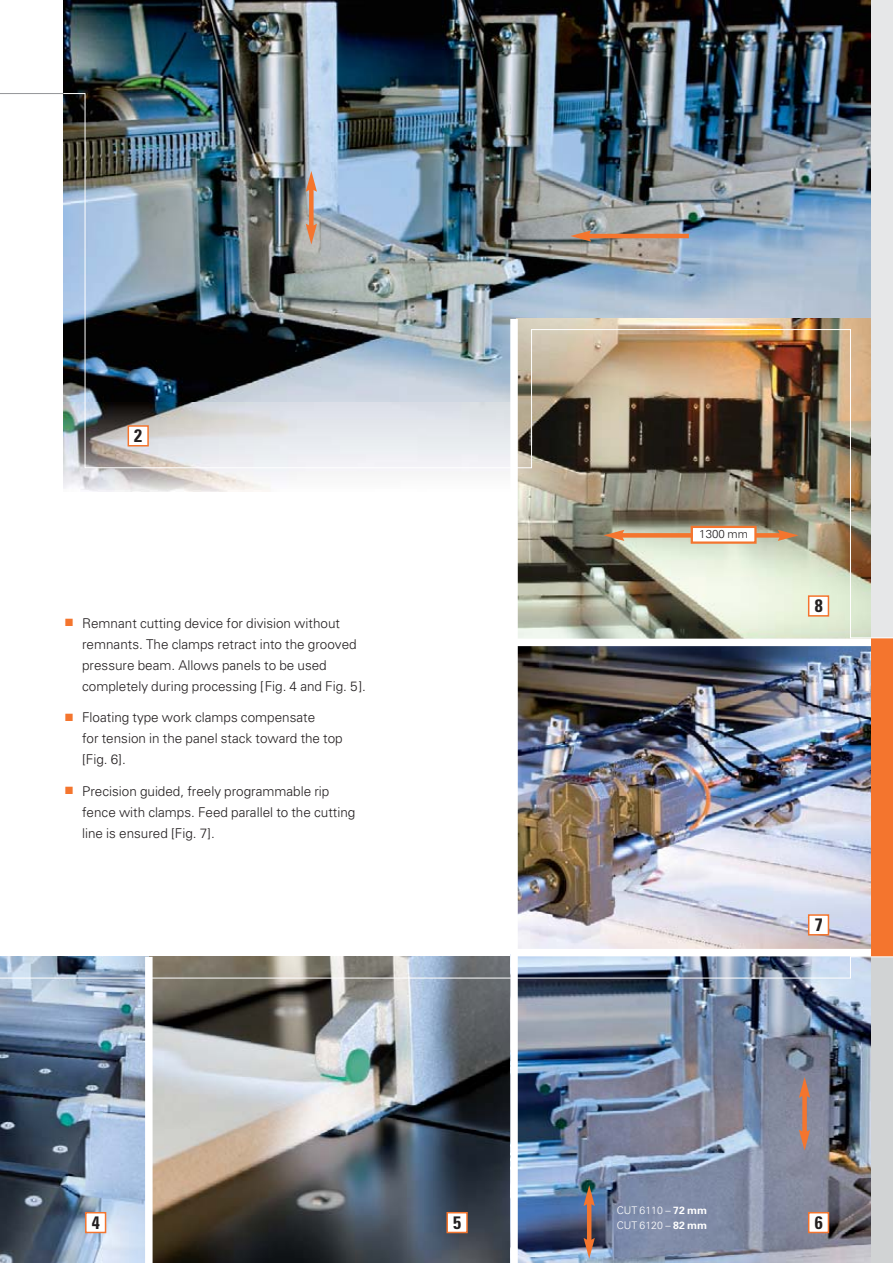
<style>
.page{position:relative;width:893px;height:1263px;background:#fff}
.page>*{position:absolute;margin:0;border:0;box-sizing:border-box;transform-origin:0 0}
.t1{font:700 condensed 18px "Univers";color:#231f20}
.t2{font:300 13.5px/21px "Univers";color:#231f20}
.t3{font:300 11.55px "Univers";color:#231f20}
.t4{font:300 10.5px/15px "Univers";color:#fff}
.s1{color:#f4752e}
.s2{font-weight:700}
</style>
<div class="page">
<img style="left:64px;top:0;width:808px;height:93px">
<img style="left:518px;top:646px;width:354px;height:303px">
<div style="left:809px;top:916px;width:19px;height:18px;background:#fff"></div>
<div style="left:808px;top:914px;width:21px;height:21px;border:2px solid #f4752e"></div>
<div style="left:872px;top:0;width:21px;height:1263px;background:#e6e7e8"></div>
<div style="left:872px;top:638px;width:21px;height:319px;background:#f4752e"></div>
<img style="left:63px;top:93px;width:830px;height:546px">
<hr style="left:0;top:93px;width:64px;height:1px;background:#939598">
<img style="left:0;top:956px;width:893px;height:307px">
<div style="left:309px;top:188px;width:5px;height:40px;background:#f4752e"></div>
<svg style="left:306px;top:171px;width:11px;height:21px"></svg>
<svg style="left:306px;top:224px;width:11px;height:20px"></svg>
<hr style="left:587px;top:234px;width:102px;height:4px;background:#f4752e">
<svg style="left:570px;top:230px;width:21px;height:12px"></svg>
<h1 class="t1" style="left:134px;top:429px;width:9px">2</h1>
<p class="t2" style="left:82px;top:614px;width:285px;text-indent:-17px"><span class="s1">■</span> Remnant cutting device for division without remnants. The clamps retract into the grooved pressure beam. Allows panels to be used completely during processing [Fig. 4 and Fig. 5].</p>
<p class="t2" style="left:82px;top:708px;width:262px;text-indent:-17px"><span class="s1">■</span> Floating type work clamps compensate<br>for tension in the panel stack toward the top [Fig. 6].</p>
<p class="t2" style="left:82px;top:782px;width:275px;text-indent:-17px"><span class="s1">■</span> Precision guided, freely programmable rip fence with clamps. Feed parallel to the cutting line is ensured [Fig. 7].</p>
<h1 class="t1" style="left:92px;top:1216px;width:9px">4</h1>
<h1 class="t1" style="left:453px;top:1216px;width:9px">5</h1>
<p class="t3" style="left:699px;top:530px;width:50px">1300 mm</p>
<h1 class="t1" style="left:815px;top:599px;width:9px">8</h1>
<h1 class="t1" style="left:815px;top:918px;width:9px">7</h1>
<p class="t4" style="left:617px;top:1204px;width:92px">CUT 6110 – <span class="s2">72 mm<br></span>CUT 6120 – <span class="s2">82 mm</span></p>
<h1 class="t1" style="left:815px;top:1216px;width:9px">6</h1>
</div>
